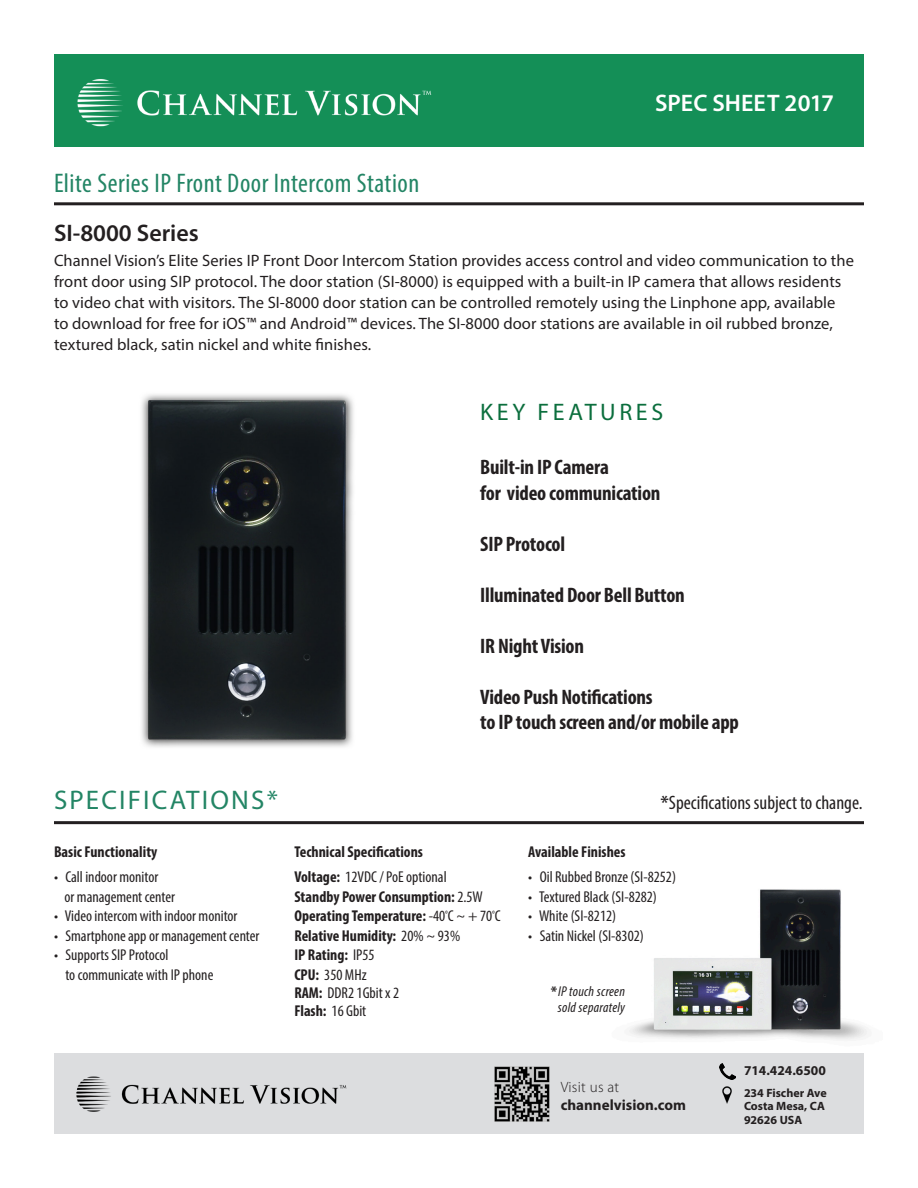
<style>
.page{position:relative;width:918px;height:1188px;background:#fff}
.page>*{position:absolute;margin:0;border:0;box-sizing:border-box;transform-origin:0 0}
.t1{font:condensed 27px "Myriad Pro";letter-spacing:.02em;color:#238565}
.t2{font:27px "Myriad Pro";letter-spacing:.08em;color:#238565}
.t3{font:600 24px "Myriad Pro";color:#fff}
.t4{font:600 24px "Myriad Pro";color:#231f20}
.t5{font:24px "Myriad Pro";letter-spacing:.15em;color:#0b6e3d}
.t6{font:700 condensed 21px "Myriad Pro";letter-spacing:-.01em;color:#231f20}
.t7{font:condensed 19.5px "Myriad Pro";color:#231f20}
.t8{font:16.5px/21px "Myriad Pro";letter-spacing:.005em;color:#231f20}
.t9{font:condensed 15.75px "Myriad Pro";color:#231f20}
.t10{font:700 condensed 15.75px "Myriad Pro";color:#231f20}
.t11{font:700 15px "Myriad Pro";color:#231f20}
.t12{font:300 15px "Myriad Pro";letter-spacing:.02em;color:#231f20}
.t13{font:italic condensed 14.25px "Myriad Pro";letter-spacing:.02em;color:#231f20}
.t14{font:700 13.5px "Myriad Pro";color:#231f20}
.t15{font:700 12px "Myriad Pro";color:#231f20}
.s1{font-weight:600;font-stretch:normal}
.s2{font-weight:700}
.s3{font-weight:400}
.s4{font-weight:700;font-style:normal;font-stretch:normal}
</style>
<div class="page">
<img style="left:629px;top:889px;width:239px;height:151px">
<div style="left:54px;top:54px;width:810px;height:93px;background:#148f57"></div>
<hr style="left:54px;top:202px;width:810px;height:3px;background:#231f20">
<hr style="left:54px;top:821px;width:810px;height:3px;background:#231f20">
<img style="left:141px;top:394px;width:213px;height:353px">
<img style="left:77px;top:79px;width:355px;height:48px">
<div style="left:54px;top:1053px;width:810px;height:81px;background:#dcdddf"></div>
<img style="left:495px;top:1066px;width:55px;height:56px">
<img style="left:719px;top:1063px;width:16px;height:16px">
<img style="left:722px;top:1087px;width:10px;height:17px">
<img style="left:76px;top:1076px;width:270px;height:36px">
<p class="t1" style="left:54px;top:167px;width:367px">Elite Series IP Front Door Intercom Station</p>
<p class="t3" style="left:655px;top:87px;width:181px">SPEC SHEET 2017</p>
<p class="t4" style="left:54px;top:218px;width:146px">SI-8000 Series</p>
<p class="t8" style="left:54px;top:250px;width:801px">Channel Vision’s Elite Series IP Front Door Intercom Station provides access control and video communication to the front door using SIP protocol. The door station (SI-8000) is equipped with a built-in IP camera that allows residents to video chat with visitors. The SI-8000 door station can be controlled remotely using the Linphone app, available to download for free for iOS™ and Android™ devices. The SI-8000 door stations are available in oil rubbed bronze, textured black, satin nickel and white finishes.</p>
<p class="t5" style="left:480px;top:397px;width:184px">KEY FEATURES</p>
<p class="t6" style="left:480px;top:454px;width:130px">Built-in IP Camera</p>
<p class="t6" style="left:480px;top:480px;width:182px">for video communication</p>
<p class="t6" style="left:480px;top:531px;width:86px">SIP Protocol</p>
<p class="t6" style="left:480px;top:582px;width:206px">Illuminated Door Bell Button</p>
<p class="t6" style="left:480px;top:633px;width:105px">IR Night Vision</p>
<p class="t6" style="left:480px;top:684px;width:174px">Video Push Notifications</p>
<p class="t6" style="left:480px;top:709px;width:260px">to IP touch screen and/or mobile app</p>
<p class="t2" style="left:54px;top:784px;width:225px">SPECIFICATIONS*</p>
<p class="t7" style="left:660px;top:791px;width:204px"><span class="s1">*</span>Specifications subject to change.</p>
<p class="t10" style="left:54px;top:842px;width:105px">Basic Functionality</p>
<p class="t9" style="left:54px;top:868px;width:106px">• Call indoor monitor</p>
<p class="t9" style="left:65px;top:887px;width:112px">or management center</p>
<p class="t9" style="left:54px;top:907px;width:185px">• Video intercom with indoor monitor</p>
<p class="t9" style="left:54px;top:926px;width:207px">• Smartphone app or management center</p>
<p class="t9" style="left:54px;top:946px;width:116px">• Supports SIP Protocol</p>
<p class="t9" style="left:65px;top:965px;width:150px">to communicate with IP phone</p>
<p class="t10" style="left:294px;top:842px;width:130px">Technical Specifications</p>
<p class="t9" style="left:294px;top:868px;width:154px"><span class="s2">Voltage:</span> 12VDC / PoE optional</p>
<p class="t10" style="left:294px;top:887px;width:190px">Standby Power Consumption: <span class="s3">2.5W</span></p>
<p class="t10" style="left:294px;top:906px;width:208px">Operating Temperature: <span class="s3">-40</span><sup>º</sup><span class="s3">C ~ + 70</span><sup>º</sup><span class="s3">C</span></p>
<p class="t10" style="left:294px;top:926px;width:167px">Relative Humidity: <span class="s3">20% ~ 93%</span></p>
<p class="t10" style="left:294px;top:945px;width:82px">IP Rating: <span class="s3">IP55</span></p>
<p class="t9" style="left:294px;top:965px;width:74px"><span class="s2">CPU:</span> 350 MHz</p>
<p class="t9" style="left:294px;top:983px;width:106px"><span class="s2">RAM:</span> DDR2 1Gbit x 2</p>
<p class="t10" style="left:294px;top:1001px;width:73px">Flash: <span class="s3">16 Gbit</span></p>
<p class="t10" style="left:528px;top:842px;width:99px">Available Finishes</p>
<p class="t9" style="left:528px;top:868px;width:149px">• Oil Rubbed Bronze (SI-8252)</p>
<p class="t9" style="left:528px;top:887px;width:130px">• Textured Black (SI-8282)</p>
<p class="t9" style="left:528px;top:907px;width:89px">• White (SI-8212)</p>
<p class="t9" style="left:528px;top:926px;width:117px">• Satin Nickel (SI-8302)</p>
<p class="t13" style="left:551px;top:983px;width:76px"><span class="s4">*</span>IP touch screen</p>
<p class="t13" style="left:558px;top:999px;width:69px">sold separately</p>
<p class="t12" style="left:561px;top:1078px;width:60px">Visit us at</p>
<p class="t11" style="left:561px;top:1095px;width:127px">channelvision.com</p>
<p class="t14" style="left:744px;top:1062px;width:83px">714.424.6500</p>
<p class="t15" style="left:744px;top:1085px;width:84px">234 Fischer Ave</p>
<p class="t15" style="left:744px;top:1098px;width:82px">Costa Mesa, CA</p>
<p class="t15" style="left:744px;top:1112px;width:60px">92626 USA</p>
</div>
